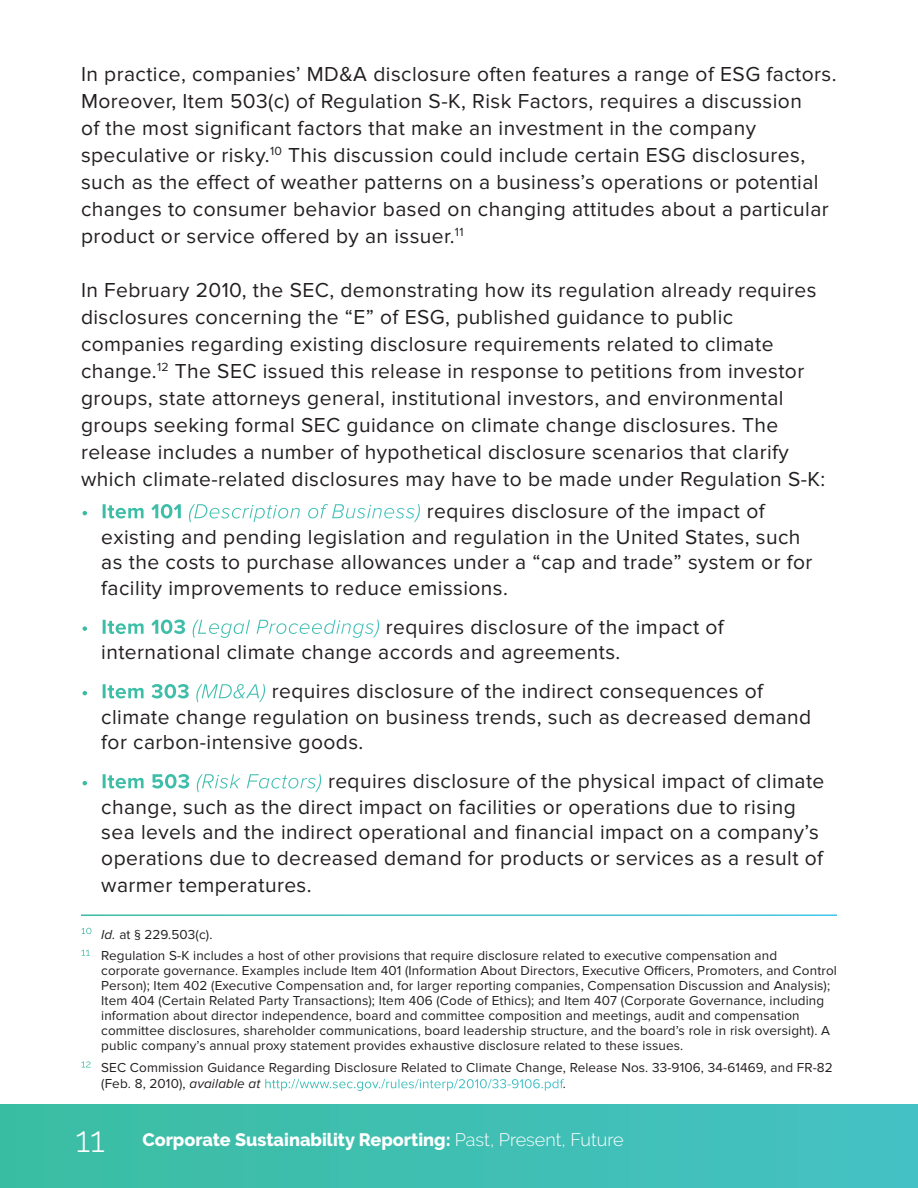
<style>
.page{position:relative;width:918px;height:1188px;background:#fff}
.page>*{position:absolute;margin:0;border:0;box-sizing:border-box;transform-origin:0 0}
.Body_Copy{font:21px/27px "Proxima Nova";letter-spacing:.02em;color:#231f20}
.t1{font:800 18px "Raleway";color:#fff}
.t2{font:13.5px/15px "Proxima Nova";letter-spacing:.01em;color:#231f20}
.s1{color:#fff}
.s2{font-weight:700;color:#fff}
.s3{font-weight:300;font-style:italic;color:#fff}
.s4{font-style:italic}
.s5{font-weight:300;font-size:36px}
.s6{font-weight:300}
</style>
<div class="page">
<div style="left:0;top:1105px;width:918px;height:83px;background:linear-gradient(to right,#3abda1,#45c1c4)"></div>
<p class="Body_Copy" style="left:81px;top:61px;width:757px">In practice, companies’ MD&amp;A disclosure often features a range of ESG factors.<br>Moreover, Item 503(c) of Regulation S-K, Risk Factors, requires a discussion<br>of the most significant factors that make an investment in the company speculative or risky.<sup>10</sup> This discussion could include certain ESG disclosures, such as the effect of weather patterns on a business’s operations or potential changes to consumer behavior based on changing attitudes about a particular product or service offered by an issuer.<sup>11</sup></p>
<p class="Body_Copy" style="left:81px;top:277px;width:746px">In February 2010, the SEC, demonstrating how its regulation already requires disclosures concerning the “E” of ESG, published guidance to public companies regarding existing disclosure requirements related to climate change.<sup>12</sup> The SEC issued this release in response to petitions from investor groups, state attorneys general, institutional investors, and environmental groups seeking formal SEC guidance on climate change disclosures. The release includes a number of hypothetical disclosure scenarios that clarify which climate-related disclosures may have to be made under Regulation S-K:</p>
<p class="Body_Copy" style="left:101px;top:499px;width:713px;line-height:25.5px;text-indent:-20px"><span class="s1">•</span> <span class="s2">Item 101</span> <span class="s3">(Description of Business)</span> requires disclosure of the impact of existing and pending legislation and regulation in the United States, such as the costs to purchase allowances under a “cap and trade” system or for facility improvements to reduce emissions.</p>
<p class="Body_Copy" style="left:101px;top:614px;width:624px;line-height:25.5px;text-indent:-20px"><span class="s1">•</span> <span class="s2">Item 103</span> <span class="s3">(Legal Proceedings)</span> requires disclosure of the impact of international climate change accords and agreements.</p>
<p class="Body_Copy" style="left:101px;top:679px;width:712px;line-height:25.5px;text-indent:-20px"><span class="s1">•</span> <span class="s2">Item 303</span> <span class="s3">(MD&amp;A)</span> requires disclosure of the indirect consequences of climate change regulation on business trends, such as decreased demand for carbon-intensive goods.</p>
<p class="Body_Copy" style="left:101px;top:769px;width:725px;line-height:25.8px;text-indent:-20px"><span class="s1">•</span> <span class="s2">Item 503</span> <span class="s3">(Risk Factors)</span> requires disclosure of the physical impact of climate change, such as the direct impact on facilities or operations due to rising sea levels and the indirect operational and financial impact on a company’s operations due to decreased demand for products or services as a result of warmer temperatures.</p>
<p class="t2" style="left:81px;top:927px;width:133px"><sup>10</sup> <span class="s4">Id.</span> at § 229.503(c).</p>
<p class="t2" style="left:101px;top:948px;width:737px;text-indent:-20px"><sup>11</sup> Regulation S-K includes a host of other provisions that require disclosure related to executive compensation and corporate governance. Examples include Item 401 (Information About Directors, Executive Officers, Promoters, and Control Person); Item 402 (Executive Compensation and, for larger reporting companies, Compensation Discussion and Analysis); Item 404 (Certain Related Party Transactions); Item 406 (Code of Ethics); and Item 407 (Corporate Governance, including information about director independence, board and committee composition and meetings, audit and compensation committee disclosures, shareholder communications, board leadership structure, and the board’s role in risk oversight). A public company’s annual proxy statement provides exhaustive disclosure related to these issues.</p>
<p class="t2" style="left:101px;top:1060px;width:733px;line-height:16.2px;text-indent:-20px"><sup>12</sup> SEC Commission Guidance Regarding Disclosure Related to Climate Change, Release Nos. 33-9106, 34-61469, and FR-82 (Feb. 8, 2010), <span class="s4">available at</span> <span class="s1">http://www.sec.gov./rules/interp/2010/33-9106.pdf</span>.</p>
<p class="t1" style="left:76px;top:1130px;width:549px"><span class="s5">11</span> Corporate Sustainability Reporting: <span class="s6">Past, Present, Future</span></p>
</div>
